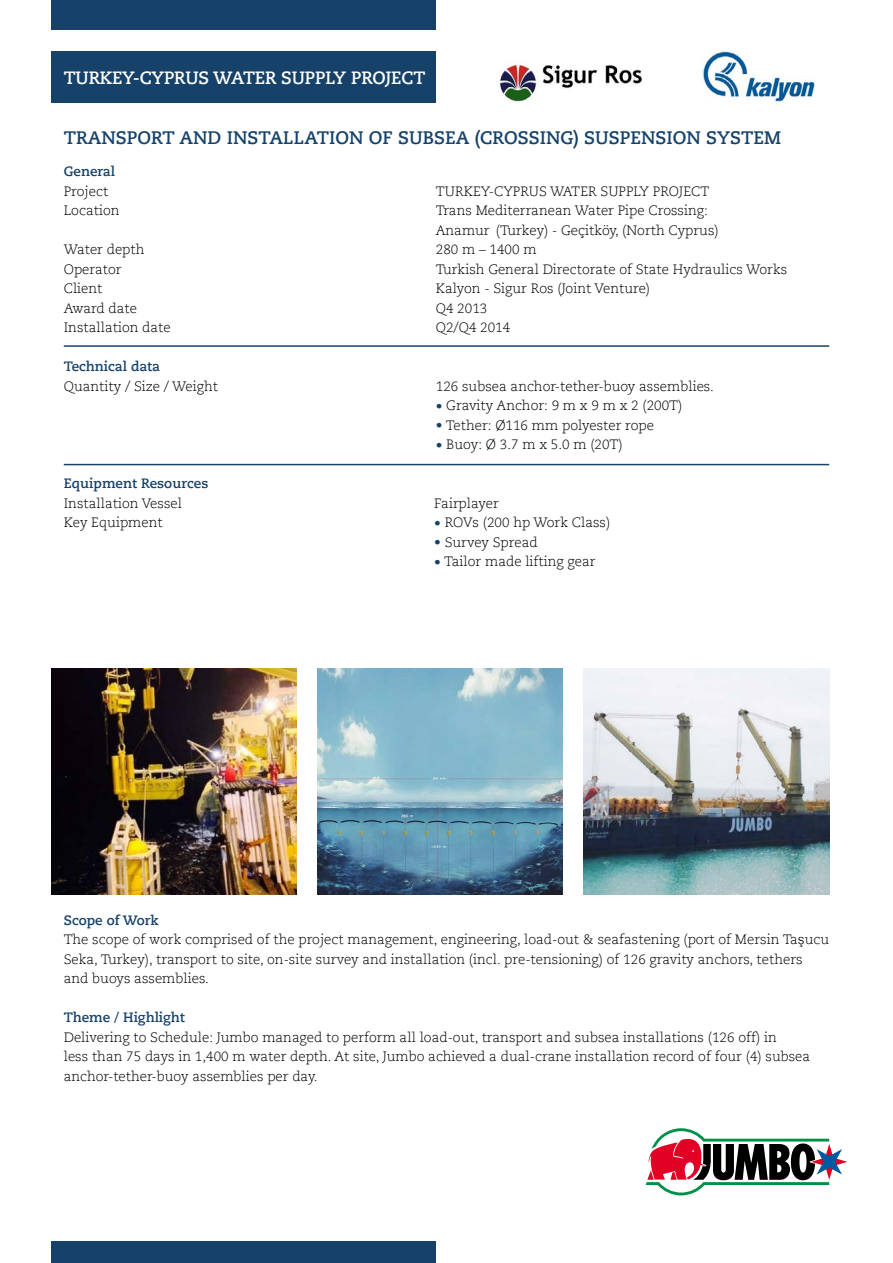
<style>
.page{position:relative;width:893px;height:1263px;background:#fff}
.page>*{position:absolute;margin:0;border:0;box-sizing:border-box;transform-origin:0 0}
.t1{font:700 18px "Caecilia LT Std";color:#16426a}
.t2{font:700 17.7px "Caecilia LT Std";letter-spacing:-.01em;color:#fff}
.t3{font:300 13.5px/19.5px "Caecilia LT Std";color:#000}
.t4{font:700 13.5px "Caecilia LT Std";color:#16426a}
.s1{color:#16426a}
.s2{font-weight:700;color:#16426a}
.s3{font-family:"Helvetica"}
</style>
<div class="page">
<div style="left:51px;top:0;width:385px;height:30px;background:#16426a"></div>
<div style="left:51px;top:1242px;width:385px;height:21px;background:#16426a"></div>
<div style="left:51px;top:51px;width:385px;height:51px;background:#16426a"></div>
<img style="left:51px;top:669px;width:245px;height:225px">
<img style="left:317px;top:669px;width:246px;height:225px">
<img style="left:584px;top:669px;width:245px;height:225px">
<hr style="left:64px;top:345px;width:765px;height:2px;background:#16426a">
<hr style="left:64px;top:464px;width:765px;height:1px;background:#16426a">
<img style="left:499px;top:62px;width:143px;height:40px">
<img style="left:702px;top:51px;width:112px;height:51px">
<svg style="left:646px;top:1128px;width:201px;height:67px"></svg>
<h2 class="t2" style="left:64px;top:67px;width:363px">TURKEY-CYPRUS WATER SUPPLY PROJECT</h2>
<h1 class="t1" style="left:64px;top:128px;width:719px">TRANSPORT AND INSTALLATION OF SUBSEA (CROSSING) SUSPENSION SYSTEM</h1>
<p class="t4" style="left:64px;top:164px;width:53px">General</p>
<p class="t3" style="left:64px;top:182px;width:46px">Project</p>
<p class="t3" style="left:436px;top:182px;width:275px">TURKEY-CYPRUS WATER SUPPLY PROJECT</p>
<p class="t3" style="left:64px;top:201px;width:57px">Location</p>
<p class="t3" style="left:436px;top:201px;width:284px">Trans Mediterranean Water Pipe Crossing:<br>Anamur (Turkey) - Geçitköy, (North Cyprus)</p>
<p class="t3" style="left:64px;top:240px;width:82px">Water depth</p>
<p class="t3" style="left:436px;top:240px;width:102px">280 m – 1400 m</p>
<p class="t3" style="left:64px;top:260px;width:59px">Operator</p>
<p class="t3" style="left:436px;top:260px;width:353px">Turkish General Directorate of State Hydraulics Works</p>
<p class="t3" style="left:64px;top:279px;width:40px">Client</p>
<p class="t3" style="left:436px;top:279px;width:216px">Kalyon - Sigur Ros (Joint Venture)</p>
<p class="t3" style="left:64px;top:299px;width:75px">Award date</p>
<p class="t3" style="left:436px;top:299px;width:53px">Q4 2013</p>
<p class="t3" style="left:64px;top:318px;width:109px">Installation date</p>
<p class="t3" style="left:436px;top:318px;width:76px">Q2/Q4 2014</p>
<p class="t4" style="left:64px;top:358px;width:98px">Technical data</p>
<p class="t3" style="left:64px;top:377px;width:156px">Quantity / Size / Weight</p>
<p class="t3" style="left:436px;top:377px;width:280px">126 subsea anchor-tether-buoy assemblies.</p>
<p class="t3" style="left:436px;top:396px;width:248px"><span class="s1">•</span> Gravity Anchor: 9 m x 9 m x 2 (200T)</p>
<p class="t3" style="left:436px;top:416px;width:220px"><span class="s1">•</span> Tether: Ø116 mm polyester rope</p>
<p class="t3" style="left:436px;top:435px;width:189px"><span class="s1">•</span> Buoy: Ø 3.7 m x 5.0 m (20T)</p>
<p class="t4" style="left:64px;top:475px;width:146px">Equipment Resources</p>
<p class="t3" style="left:64px;top:494px;width:120px">Installation Vessel</p>
<p class="t3" style="left:434px;top:494px;width:66px">Fairplayer</p>
<p class="t3" style="left:64px;top:513px;width:100px">Key Equipment</p>
<p class="t3" style="left:434px;top:513px;width:178px"><span class="s1">•</span> ROVs (200 hp Work Class)</p>
<p class="t3" style="left:434px;top:533px;width:105px"><span class="s1">•</span> Survey Spread</p>
<p class="t3" style="left:434px;top:552px;width:163px"><span class="s1">•</span> Tailor made lifting gear</p>
<p class="t3" style="left:64px;top:910px;width:767px"><span class="s2">Scope of Work<br></span>The scope of work comprised of the project management, engineering, load-out &amp; seafastening (port of Mersin Ta<span class="s3">ş</span>ucu Seka, Turkey), transport to site, on-site survey and installation (incl. pre-tensioning) of 126 gravity anchors, tethers and buoys assemblies.</p>
<p class="t4" style="left:64px;top:1009px;width:123px">Theme / Highlight</p>
<p class="t3" style="left:64px;top:1027px;width:748px">Delivering to Schedule: Jumbo managed to perform all load-out, transport and subsea installations (126 off) in<br>less than 75 days in 1,400 m water depth. At site, Jumbo achieved a dual-crane installation record of four (4) subsea anchor-tether-buoy assemblies per day.</p>
</div>
